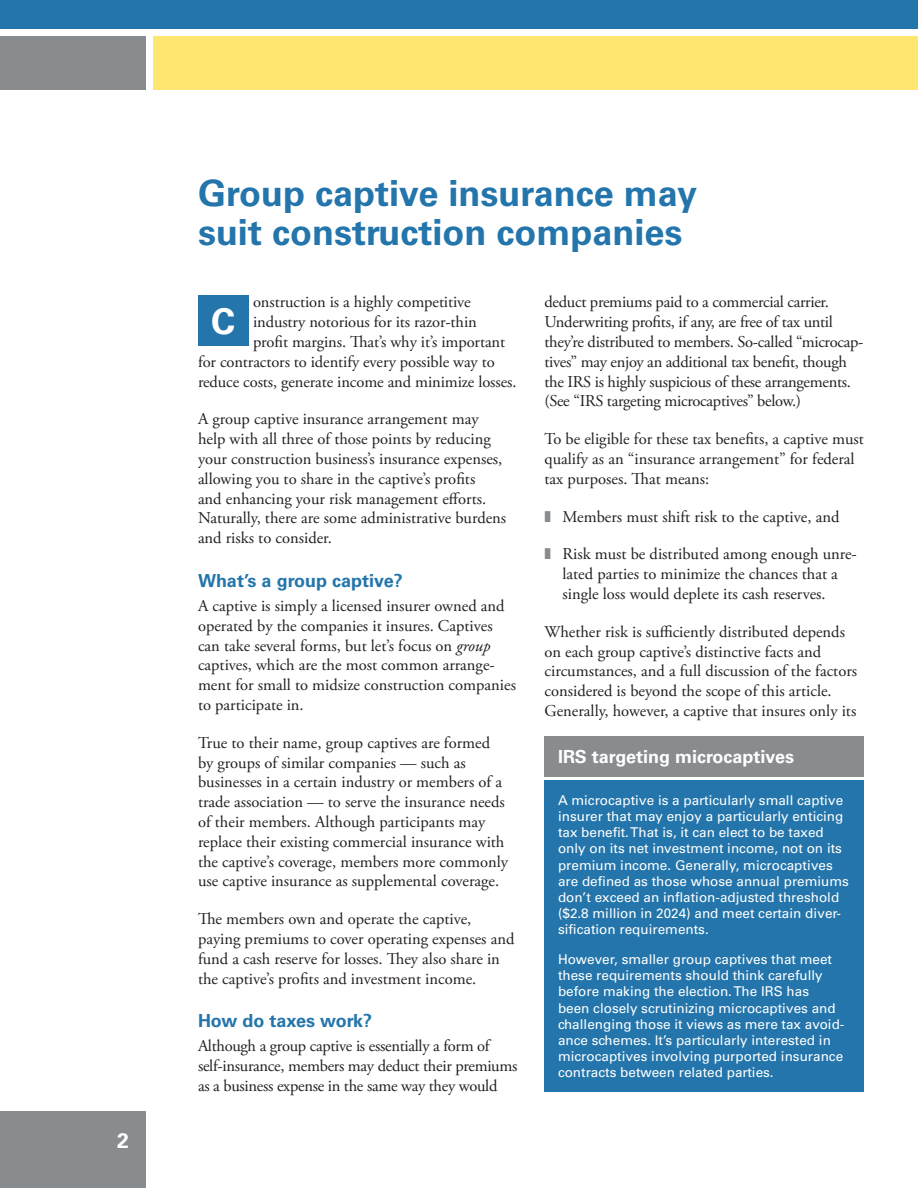
<style>
.page{position:relative;width:918px;height:1188px;background:#fff}
.page>*{position:absolute;margin:0;border:0;box-sizing:border-box;transform-origin:0 0}
.t1{font:700 36px/39px "Univers LT Std";color:#2375ab}
.t2{font:700 36px "Univers LT Std";color:#fff}
.t3{font:700 21px "Univers LT Std";color:#fff}
.t4{font:700 18px "Univers LT Std";color:#2375ab}
.t5{font:700 18px "Univers LT Std";color:#fff}
.t6{font:16.5px/19.8px "Adobe Garamond Pro";color:#231f20}
.t7{font:16.5px/19.8px "Adobe Garamond Pro";letter-spacing:-.02em;color:#231f20}
.t8{font:13.5px/16.2px "Univers LT Std";color:#fff}
.s1{font-style:italic}
.s2{color:#888c8f}
</style>
<div class="page">
<div style="left:0;top:1112px;width:146px;height:76px;background:#888c8f"></div>
<div style="left:153px;top:36px;width:765px;height:54px;background:#ffe670"></div>
<div style="left:0;top:36px;width:146px;height:54px;background:#888c8f"></div>
<div style="left:0;top:0;width:918px;height:28px;background:#2375ab"></div>
<div style="left:198px;top:296px;width:51px;height:50px;background:#2375ab"></div>
<div style="left:544px;top:780px;width:320px;height:312px;background:#2375ab"></div>
<div style="left:544px;top:736px;width:320px;height:41px;background:#888c8f"></div>
<p class="t3" style="left:117px;top:1128px;width:13px">2</p>
<h1 class="t1" style="left:198px;top:174px;width:501px">Group captive insurance may suit construction companies</h1>
<p class="t6" style="left:253px;top:293px;width:219px">onstruction is a highly competitive</p>
<p class="t6" style="left:253px;top:313px;width:225px">industry notorious for its razor-thin</p>
<p class="t6" style="left:253px;top:333px;width:254px">profit margins. That’s why it’s important</p>
<p class="t6" style="left:198px;top:352px;width:298px">for contractors to identify every possible way to</p>
<p class="t6" style="left:198px;top:372px;width:320px">reduce costs, generate income and minimize losses.</p>
<p class="t6" style="left:198px;top:410px;width:310px">A group captive insurance arrangement may help with all three of those points by reducing your construction business’s insurance expenses, allowing you to share in the captive’s profits<br>and enhancing your risk management efforts.<br>Naturally, there are some administrative burdens and risks to consider.</p>
<p class="t4" style="left:198px;top:570px;width:206px">What’s a group captive?</p>
<p class="t6" style="left:198px;top:597px;width:320px">A captive is simply a licensed insurer owned and operated by the companies it insures. Captives can take several forms, but let’s focus on <span class="s1">group </span>captives, which are the most common arrange&shy;ment for small to midsize construction companies to participate in.</p>
<p class="t6" style="left:198px;top:733px;width:312px">True to their name, group captives are formed by groups of similar companies — such as businesses in a certain industry or members of a trade association — to serve the insurance needs of their members. Although participants may replace their existing commercial insurance with the captive’s coverage, members more commonly use captive insurance as supplemental coverage.</p>
<p class="t6" style="left:198px;top:910px;width:318px">The members own and operate the captive, paying premiums to cover operating expenses and fund a cash reserve for losses. They also share in the captive’s profits and investment income.</p>
<p class="t4" style="left:198px;top:1010px;width:176px">How do taxes work?</p>
<p class="t7" style="left:198px;top:1037px;width:321px">Although a group captive is essentially a form of self-insurance, members may deduct their premiums as a business expense in the same way they would</p>
<h1 class="t2" style="left:211px;top:300px;width:26px">C</h1>
<p class="t7" style="left:544px;top:293px;width:320px">deduct premiums paid to a commercial carrier.<br>Underwriting profits, if any, are free of tax until they’re distributed to members. So-called “microcap&shy;tives” may enjoy an additional tax benefit, though the IRS is highly suspicious of these arrangements. (See “IRS targeting microcaptives” below.)</p>
<p class="t6" style="left:544px;top:430px;width:321px">To be eligible for these tax benefits, a captive must qualify as an “insurance arrangement” for federal tax purposes. That means:</p>
<p class="t6" style="left:544px;top:507px;width:296px"><span class="s2">❚</span> Members must shift risk to the captive, and</p>
<p class="t6" style="left:563px;top:545px;width:296px;text-indent:-18px"><span class="s2">❚</span> Risk must be distributed among enough unre&shy;lated parties to minimize the chances that a single loss would deplete its cash reserves.</p>
<p class="t6" style="left:545px;top:622px;width:314px">Whether risk is sufficiently distributed depends on each group captive’s distinctive facts and circumstances, and a full discussion of the factors considered is beyond the scope of this article.<br>Generally, however, a captive that insures only its</p>
<p class="t5" style="left:558px;top:746px;width:238px">IRS targeting microcaptives</p>
<p class="t8" style="left:558px;top:792px;width:293px">A microcaptive is a particularly small captive insurer that may enjoy a particularly enticing tax benefit. That is, it can elect to be taxed only on its net investment income, not on its premium income. Generally, microcaptives are defined as those whose annual premiums don’t exceed an inflation-adjusted threshold ($2.8 million in 2024) and meet certain diver&shy;sification requirements.</p>
<p class="t8" style="left:558px;top:951px;width:288px">However, smaller group captives that meet these requirements should think carefully before making the election. The IRS has<br>been closely scrutinizing microcaptives and challenging those it views as mere tax avoid&shy;ance schemes. It’s particularly interested in microcaptives involving purported insurance contracts between related parties.</p>
</div>
